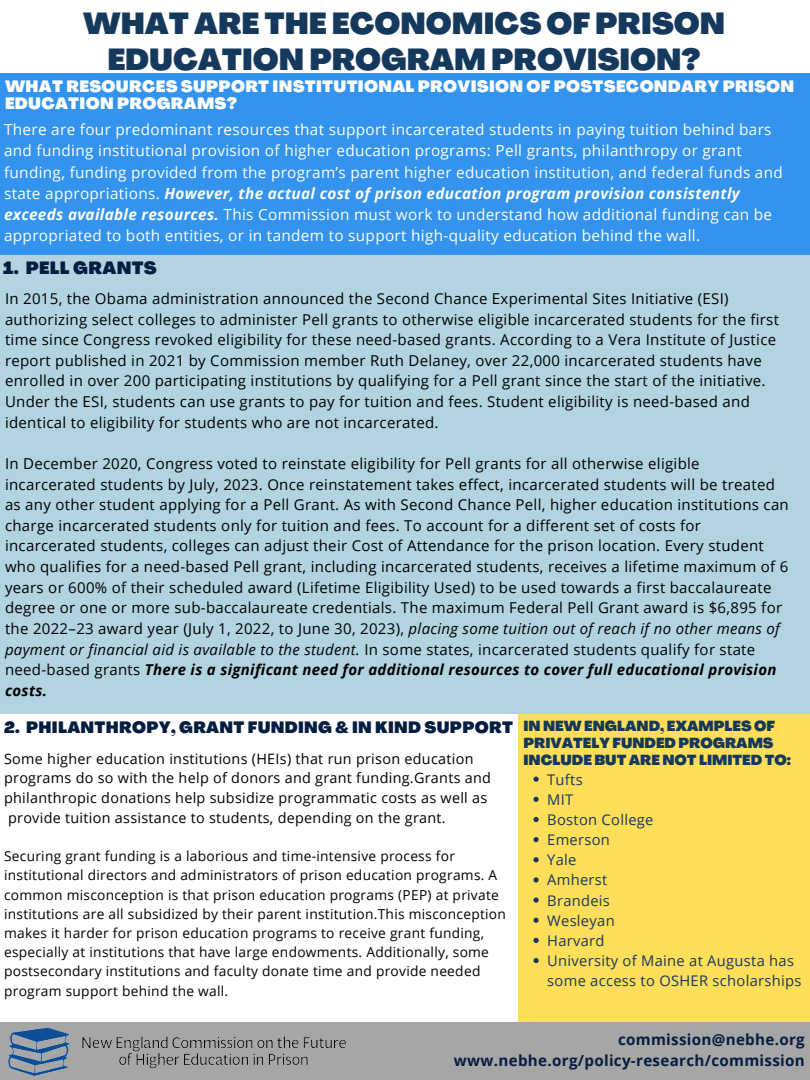
<style>
.page{position:relative;width:810px;height:1080px;background:#fff}
.page>*{position:absolute;margin:0;border:0;box-sizing:border-box;transform-origin:0 0}
.t1{font:900 29.88px/35.6px "Agrandir";color:#15395d;text-align:center}
.t2{font:900 17.31px "Agrandir";letter-spacing:.02em;color:#051d40}
.t3{font:900 16.06px/17.4px "Agrandir";letter-spacing:.02em;color:#fdfdfd}
.t4{font:900 16.06px "Agrandir";letter-spacing:.02em;color:#051d40}
.t5{font:15.31px/21.1px "Open Sans";letter-spacing:.02em;color:#fdfdfd}
.t6{font:700 15.19px/21.1px "Open Sans";letter-spacing:.02em;color:#051d40;text-align:right}
.t7{font:15px/20.6px "Open Sans";letter-spacing:.02em;color:#000}
.t8{font:14.69px/20.1px "Open Sans";letter-spacing:.02em;color:#15395d}
.t9{font:14.38px/19.7px "Open Sans";letter-spacing:.02em;color:#000}
.t10{font:900 14.25px/17px "Agrandir";color:#15395d}
.t11{font:13.75px/19.2px "Open Sans";letter-spacing:.02em;color:#000}
.s1{font-weight:700;font-style:italic}
.s2{font-style:italic}
</style>
<div class="page">
<div style="left:0;top:148px;width:810px;height:566px;background:#b1d4e0"></div>
<div style="left:0;top:73px;width:810px;height:181px;background:#3494ed"></div>
<div style="left:0;top:1022px;width:810px;height:58px;background:#a6a6a6"></div>
<img style="left:8px;top:1027px;width:338px;height:49px">
<div style="left:518px;top:714px;width:292px;height:308px;background:#ffde59"></div>
<svg style="left:533px;top:777px;width:6px;height:5px"></svg>
<svg style="left:533px;top:797px;width:6px;height:5px"></svg>
<svg style="left:533px;top:817px;width:6px;height:5px"></svg>
<svg style="left:533px;top:837px;width:6px;height:5px"></svg>
<svg style="left:533px;top:857px;width:6px;height:5px"></svg>
<svg style="left:533px;top:877px;width:6px;height:6px"></svg>
<svg style="left:533px;top:898px;width:6px;height:5px"></svg>
<svg style="left:533px;top:918px;width:6px;height:5px"></svg>
<svg style="left:533px;top:938px;width:6px;height:5px"></svg>
<svg style="left:533px;top:958px;width:6px;height:5px"></svg>
<h1 class="t1" style="left:83px;top:9px;width:644px">WHAT ARE THE ECONOMICS OF PRISON<br>EDUCATION PROGRAM PROVISION?</h1>
<p class="t3" style="left:5px;top:79px;width:791px">WHAT RESOURCES SUPPORT INSTITUTIONAL PROVISION OF POSTSECONDARY PRISON<br>EDUCATION PROGRAMS?</p>
<p class="t5" style="left:4px;top:119px;width:780px">There are four predominant resources that support incarcerated students in paying tuition behind bars and funding institutional provision of higher education programs: Pell grants, philanthropy or grant funding, funding provided from the program’s parent higher education institution, and federal funds and state appropriations. <span class="s1">However, the actual cost of prison education program provision consistently exceeds available resources.</span> This Commission must work to understand how additional funding can be appropriated to both entities, or in tandem to support high-quality education behind the wall.</p>
<p class="t2" style="left:3px;top:261px;width:155px">1. PELL GRANTS</p>
<p class="t7" style="left:5px;top:288px;width:776px">In 2015, the Obama administration announced the Second Chance Experimental Sites Initiative (ESI) authorizing select colleges to administer Pell grants to otherwise eligible incarcerated students for the first time since Congress revoked eligibility for these need-based grants. According to a Vera Institute of Justice report published in 2021 by Commission member Ruth Delaney, over 22,000 incarcerated students have enrolled in over 200 participating institutions by qualifying for a Pell grant since the start of the initiative.<br>Under the ESI, students can use grants to pay for tuition and fees. Student eligibility is need-based and identical to eligibility for students who are not incarcerated.</p>
<p class="t7" style="left:5px;top:453px;width:785px">In December 2020, Congress voted to reinstate eligibility for Pell grants for all otherwise eligible incarcerated students by July, 2023. Once reinstatement takes effect, incarcerated students will be treated as any other student applying for a Pell Grant. As with Second Chance Pell, higher education institutions can charge incarcerated students only for tuition and fees. To account for a different set of costs for incarcerated students, colleges can adjust their Cost of Attendance for the prison location. Every student who qualifies for a need-based Pell grant, including incarcerated students, receives a lifetime maximum of 6 years or 600% of their scheduled award (Lifetime Eligibility Used) to be used towards a first baccalaureate degree or one or more sub-baccalaureate credentials. The maximum Federal Pell Grant award is $6,895 for the 2022–23 award year (July 1, 2022, to June 30, 2023), <span class="s2">placing some tuition out of reach if no other means of payment or financial aid is available to the student.</span> In some states, incarcerated students qualify for state need-based grants <span class="s1">There is a significant need for additional resources to cover full educational provision costs.</span></p>
<p class="t4" style="left:4px;top:721px;width:510px">2. PHILANTHROPY, GRANT FUNDING &amp; IN KIND SUPPORT</p>
<p class="t9" style="left:4px;top:748px;width:488px">Some higher education institutions (HEIs) that run prison education programs do so with the help of donors and grant funding.Grants and philanthropic donations help subsidize programmatic costs as well as provide tuition assistance to students, depending on the grant.</p>
<p class="t11" style="left:4px;top:846px;width:503px">Securing grant funding is a laborious and time-intensive process for institutional directors and administrators of prison education programs. A common misconception is that prison education programs (PEP) at private institutions are all subsidized by their parent institution.This misconception makes it harder for prison education programs to receive grant funding, especially at institutions that have large endowments. Additionally, some postsecondary institutions and faculty donate time and provide needed program support behind the wall.</p>
<p class="t10" style="left:523px;top:719px;width:269px">IN NEW ENGLAND, EXAMPLES OF<br>PRIVATELY FUNDED PROGRAMS<br>INCLUDE BUT ARE NOT LIMITED TO:</p>
<p class="t8" style="left:547px;top:769px;width:256px">Tufts<br>MIT<br>Boston College<br>Emerson<br>Yale<br>Amherst<br>Brandeis<br>Wesleyan<br>Harvard<br>University of Maine at Augusta has some access to OSHER scholarships</p>
<p class="t6" style="left:454px;top:1029px;width:352px">commission@nebhe.org www.nebhe.org/policy-research/commission</p>
</div>
